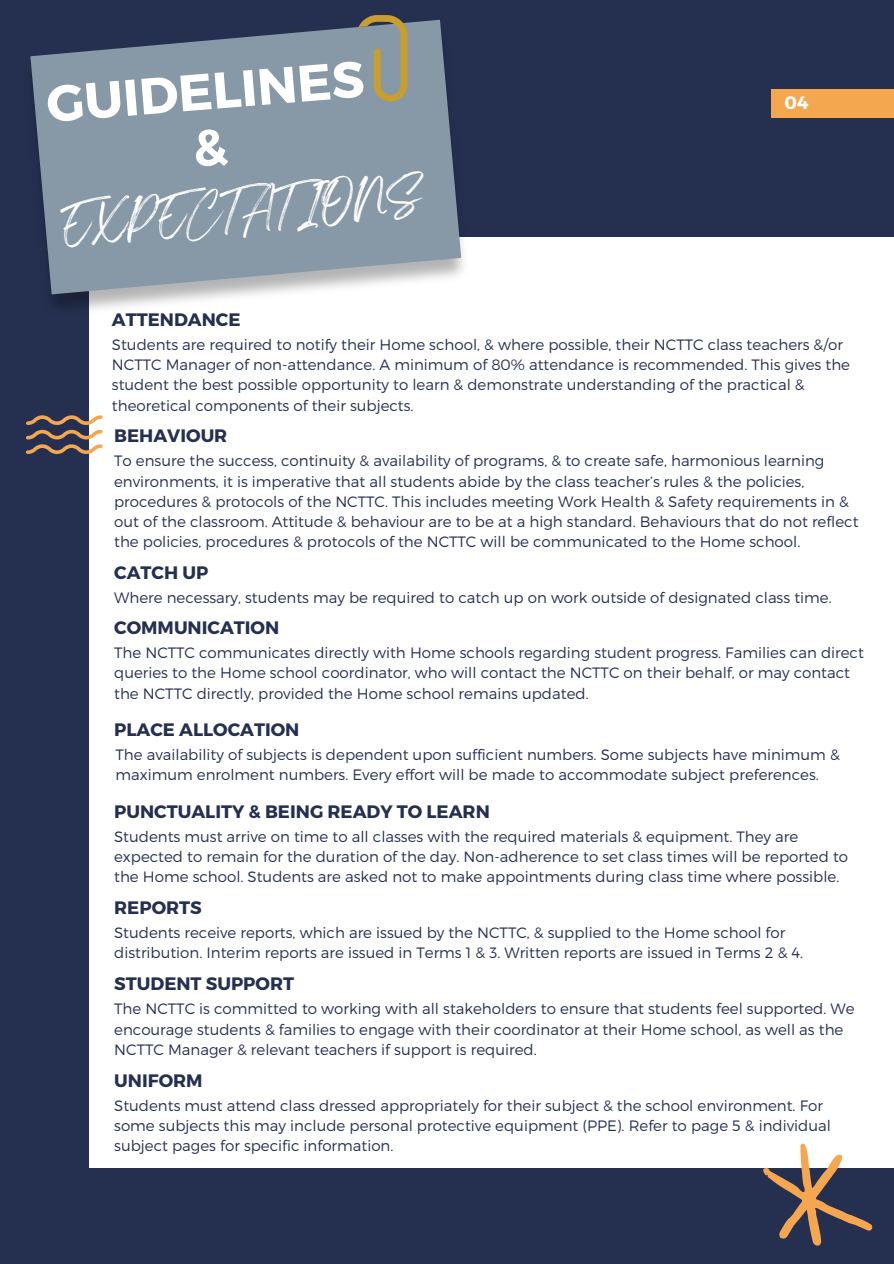
<style>
.page{position:relative;width:894px;height:1264px;background:#fff}
.page>*{position:absolute;margin:0;border:0;box-sizing:border-box;transform-origin:0 0}
.t1{font:700 51px "Montserrat";color:#fff}
.t2{font:36px "Breathing";color:#fff}
.t3{font:700 18px "Montserrat";color:#253050}
.t4{font:700 18px "Montserrat";color:#fff}
.t5{font:300 15px/20.2px "Montserrat";color:#253050}
</style>
<div class="page">
<div style="left:0;top:0;width:893px;height:1263px;background:#253050"></div>
<div style="left:89px;top:237px;width:804px;height:930px;background:#fff"></div>
<div style="left:771px;top:89px;width:122px;height:28px;background:#f5a750"></div>
<svg style="left:762px;top:1143px;width:109px;height:102px"></svg>
<svg style="left:26px;top:415px;width:76px;height:38px"></svg>
<img style="left:52px;top:19px;width:412px;height:291px">
<svg style="left:30px;top:20px;width:431px;height:274px;fill:#8799a7"></svg>
<svg style="left:358px;top:15px;width:49px;height:86px"></svg>
<svg style="left:194px;top:128px;width:34px;height:40px"></svg>
<h1 class="t1" style="left:44px;top:72px;width:320px;rotate:-5deg">GUIDELINES</h1>
<h2 class="t2" style="left:60px;top:214px;width:362px;rotate:-5deg">EXPECTATIONS</h2>
<p class="t4" style="left:784px;top:91px;width:26px">04</p>
<h3 class="t3" style="left:112px;top:308px;width:130px">ATTENDANCE</h3>
<p class="t5" style="left:112px;top:333px;width:739px">Students are required to notify their Home school, &amp; where possible, their NCTTC class teachers &amp;/or NCTTC Manager of non-attendance. A minimum of 80% attendance is recommended. This gives the student the best possible opportunity to learn &amp; demonstrate understanding of the practical &amp; theoretical components of their subjects.</p>
<p class="t3" style="left:114px;top:424px;width:115px">BEHAVIOUR</p>
<h3 class="t5" style="left:114px;top:450px;width:745px">To ensure the success, continuity &amp; availability of programs, &amp; to create safe, harmonious learning environments, it is imperative that all students abide by the class teacher’s rules &amp; the policies, procedures &amp; protocols of the NCTTC. This includes meeting Work Health &amp; Safety requirements in &amp; out of the classroom. Attitude &amp; behaviour are to be at a high standard. Behaviours that do not reflect the policies, procedures &amp; protocols of the NCTTC will be communicated to the Home school.</h3>
<p class="t3" style="left:114px;top:561px;width:95px">CATCH UP</p>
<h3 class="t5" style="left:114px;top:587px;width:718px">Where necessary, students may be required to catch up on work outside of designated class time.</h3>
<p class="t3" style="left:114px;top:616px;width:166px">COMMUNICATION</p>
<h3 class="t5" style="left:114px;top:642px;width:751px">The NCTTC communicates directly with Home schools regarding student progress. Families can direct queries to the Home school coordinator, who will contact the NCTTC on their behalf, or may contact the NCTTC directly, provided the Home school remains updated.</h3>
<p class="t3" style="left:114px;top:718px;width:187px">PLACE ALLOCATION</p>
<h3 class="t5" style="left:115px;top:744px;width:725px">The availability of subjects is dependent upon sufficient numbers. Some subjects have minimum &amp; maximum enrolment numbers. Every effort will be made to accommodate subject preferences.</h3>
<p class="t3" style="left:114px;top:799px;width:377px">PUNCTUALITY &amp; BEING READY TO LEARN</p>
<h3 class="t5" style="left:114px;top:825px;width:735px">Students must arrive on time to all classes with the required materials &amp; equipment. They are expected to remain for the duration of the day. Non-adherence to set class times will be reported to the Home school. Students are asked not to make appointments during class time where possible.</h3>
<p class="t3" style="left:114px;top:896px;width:89px">REPORTS</p>
<h3 class="t5" style="left:114px;top:922px;width:690px">Students receive reports, which are issued by the NCTTC, &amp; supplied to the Home school for distribution. Interim reports are issued in Terms 1 &amp; 3. Written reports are issued in Terms 2 &amp; 4.</h3>
<p class="t3" style="left:114px;top:972px;width:181px">STUDENT SUPPORT</p>
<h3 class="t5" style="left:114px;top:998px;width:741px">The NCTTC is committed to working with all stakeholders to ensure that students feel supported. We encourage students &amp; families to engage with their coordinator at their Home school, as well as the<br>NCTTC Manager &amp; relevant teachers if support is required.</h3>
<p class="t3" style="left:114px;top:1068px;width:90px">UNIFORM</p>
<h3 class="t5" style="left:114px;top:1094px;width:718px">Students must attend class dressed appropriately for their subject &amp; the school environment. For some subjects this may include personal protective equipment (PPE). Refer to page 5 &amp; individual subject pages for specific information.</h3>
</div>
